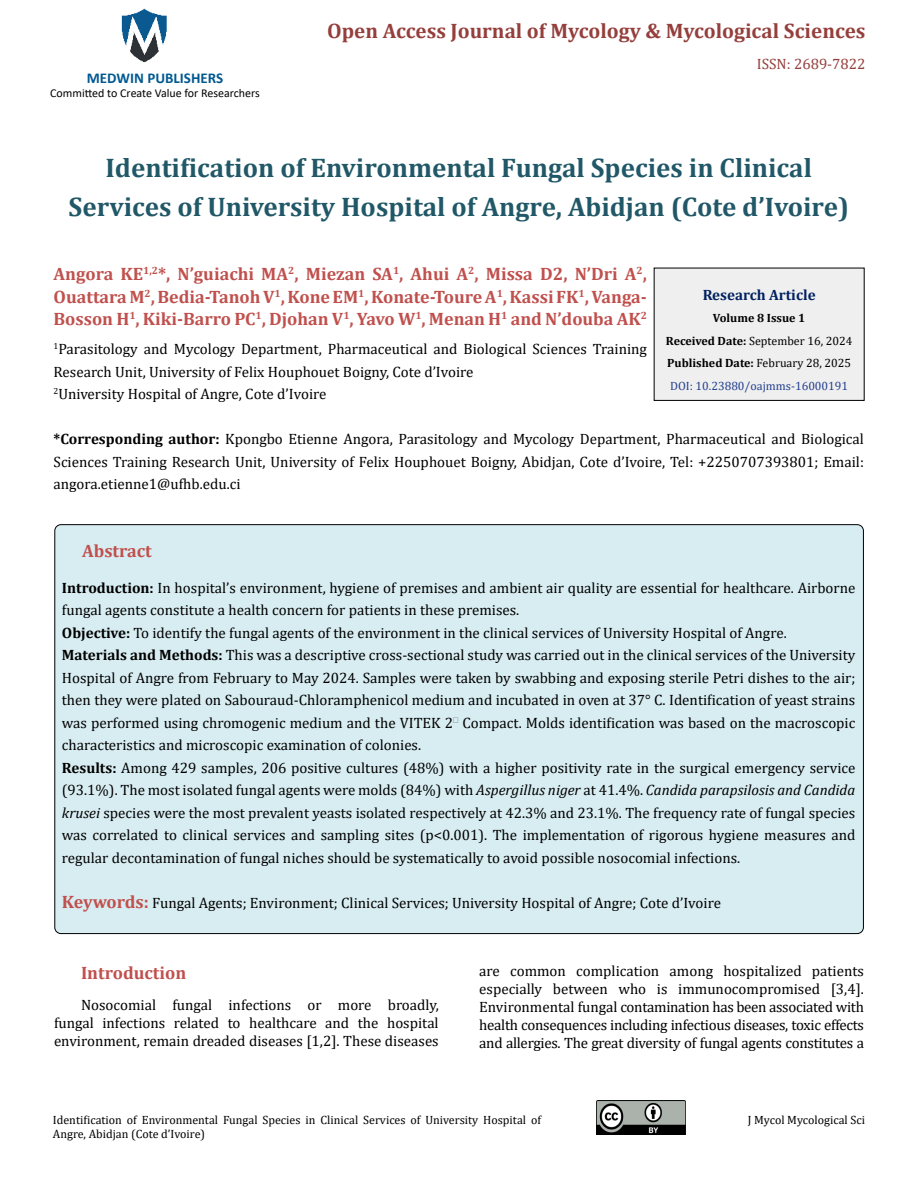
<style>
.page{position:relative;width:918px;height:1188px;background:#fff}
.page>*{position:absolute;margin:0;border:0;box-sizing:border-box;transform-origin:0 0}
.t1{font:700 27px/39px "Cambria";color:#215868;text-align:center}
.t2{font:700 21px "Cambria";color:#953f3c}
.t3{font:700 18px/22.5px "Cambria";color:#c0504d;text-align:justify}
.t4{font:15px/22.5px "Cambria";color:#000;text-align:justify}
.t5{font:700 15px "Calibri";color:#005991}
.t6{font:700 15px "Cambria";color:#002060}
.t7{font:15px "Cambria";color:#953f3c}
.t8{font:12px/14.4px "Cambria";color:#000}
.t9{font:700 12px/22.5px "Cambria";color:#000;text-align:center}
.t10{font:12px "Calibri";color:#000}
.s1{font-weight:700}
.s2{font-weight:400}
.s3{font-weight:400;color:#25408f}
.s4{font-style:italic}
.s5{font-weight:700;font-size:18px;color:#c0504d}
</style>
<div class="page">
<img style="left:121px;top:8px;width:46px;height:54px">
<img style="left:597px;top:1101px;width:88px;height:33px">
<div style="left:654px;top:268px;width:210px;height:132px;background:#efefef"></div>
<div style="left:654px;top:268px;width:211px;height:133px;border:1px solid #000"></div>
<div style="left:55px;top:525px;width:808px;height:409px;background:#d8edf2;border-radius:6px"></div>
<p class="t5" style="left:87px;top:67px;width:138px">MEDWIN PUBLISHERS</p>
<p class="t10" style="left:50px;top:85px;width:211px">Committed to Create Value for Researchers</p>
<h2 class="t2" style="left:327px;top:16px;width:540px">Open Access Journal of Mycology &amp; Mycological Sciences</h2>
<p class="t7" style="left:757px;top:56px;width:110px">ISSN: 2689-7822</p>
<h1 class="t1" style="left:69px;top:147px;width:782px">Identification of Environmental Fungal Species in Clinical<br>Services of University Hospital of Angre, Abidjan (Cote d’Ivoire)</h1>
<p class="t3" style="left:54px;top:262px;width:595px">Angora KE<sup>1,2</sup>*, N’guiachi MA<sup>2</sup>, Miezan SA<sup>1</sup>, Ahui A<sup>2</sup>, Missa D2, N’Dri A<sup>2</sup>, Ouattara M<sup>2</sup>, Bedia-Tanoh V<sup>1</sup>, Kone EM<sup>1</sup>, Konate-Toure A<sup>1</sup>, Kassi FK<sup>1</sup>, Vanga-Bosson H<sup>1</sup>, Kiki-Barro PC<sup>1</sup>, Djohan V<sup>1</sup>, Yavo W<sup>1</sup>, Menan H<sup>1</sup> and N’douba AK<sup>2</sup></p>
<p class="t4" style="left:54px;top:338px;width:595px;text-align:left"><sup>1</sup>Parasitology and Mycology Department, Pharmaceutical and Biological Sciences Training<br>Research Unit, University of Felix Houphouet Boigny, Cote d’Ivoire<br><sup>2</sup>University Hospital of Angre, Cote d’Ivoire</p>
<p class="t4" style="left:54px;top:428px;width:812px"><span class="s1">*Corresponding author:</span> Kpongbo Etienne Angora, Parasitology and Mycology Department, Pharmaceutical and Biological Sciences Training Research Unit, University of Felix Houphouet Boigny, Abidjan, Cote d’Ivoire, Tel: +2250707393801; Email: angora.etienne1@ufhb.edu.ci</p>
<p class="t6" style="left:703px;top:284px;width:114px">Research Article</p>
<p class="t9" style="left:666px;top:306px;width:188px">Volume 8 Issue 1<br>Received Date: <span class="s2">September 16, 2024<br></span>Published Date: <span class="s2">February 28, 2025<br></span><span class="s3">DOI: 10.23880/oajmms-16000191</span></p>
<p class="t3" style="left:82px;top:539px;width:71px">Abstract</p>
<p class="t4" style="left:62px;top:576px;width:795px;text-align:left"><span class="s1">Introduction:</span> In hospital’s environment, hygiene of premises and ambient air quality are essential for healthcare. Airborne fungal agents constitute a health concern for patients in these premises.<br><span class="s1">Objective:</span> To identify the fungal agents of the environment in the clinical services of University Hospital of Angre.<br><span class="s1">Materials and Methods:</span> This was a descriptive cross-sectional study was carried out in the clinical services of the University Hospital of Angre from February to May 2024. Samples were taken by swabbing and exposing sterile Petri dishes to the air; then they were plated on Sabouraud-Chloramphenicol medium and incubated in oven at 37° C. Identification of yeast strains was performed using chromogenic medium and the VITEK 2 Compact. Molds identification was based on the macroscopic characteristics and microscopic examination of colonies.<br><span class="s1">Results:</span> Among 429 samples, 206 positive cultures (48%) with a higher positivity rate in the surgical emergency service (93.1%). The most isolated fungal agents were molds (84%) with <span class="s4">Aspergillus niger</span> at 41.4%. <span class="s4">Candida parapsilosis and Candida krusei</span> species were the most prevalent yeasts isolated respectively at 42.3% and 23.1%. The frequency rate of fungal species was correlated to clinical services and sampling sites (p&lt;0.001). The implementation of rigorous hygiene measures and regular decontamination of fungal niches should be systematically to avoid possible nosocomial infections.</p>
<p class="t4" style="left:62px;top:891px;width:661px"><span class="s5">Keywords:</span> Fungal Agents; Environment; Clinical Services; University Hospital of Angre; Cote d’Ivoire</p>
<p class="t3" style="left:81px;top:961px;width:107px">Introduction</p>
<p class="t4" style="left:54px;top:996px;width:386px;line-height:18px;text-indent:27px">Nosocomial fungal infections or more broadly, fungal infections related to healthcare and the hospital environment, remain dreaded diseases [1,2]. These diseases</p>
<p class="t4" style="left:479px;top:962px;width:386px;line-height:18px">are common complication among hospitalized patients especially between who is immunocompromised [3,4].<br>Environmental fungal contamination has been associated with health consequences including infectious diseases, toxic effects and allergies. The great diversity of fungal agents constitutes a</p>
<p class="t8" style="left:53px;top:1113px;width:490px">Identification of Environmental Fungal Species in Clinical Services of University Hospital of<br>Angre, Abidjan (Cote d’Ivoire)</p>
<p class="t8" style="left:748px;top:1113px;width:119px">J Mycol Mycological Sci</p>
</div>
